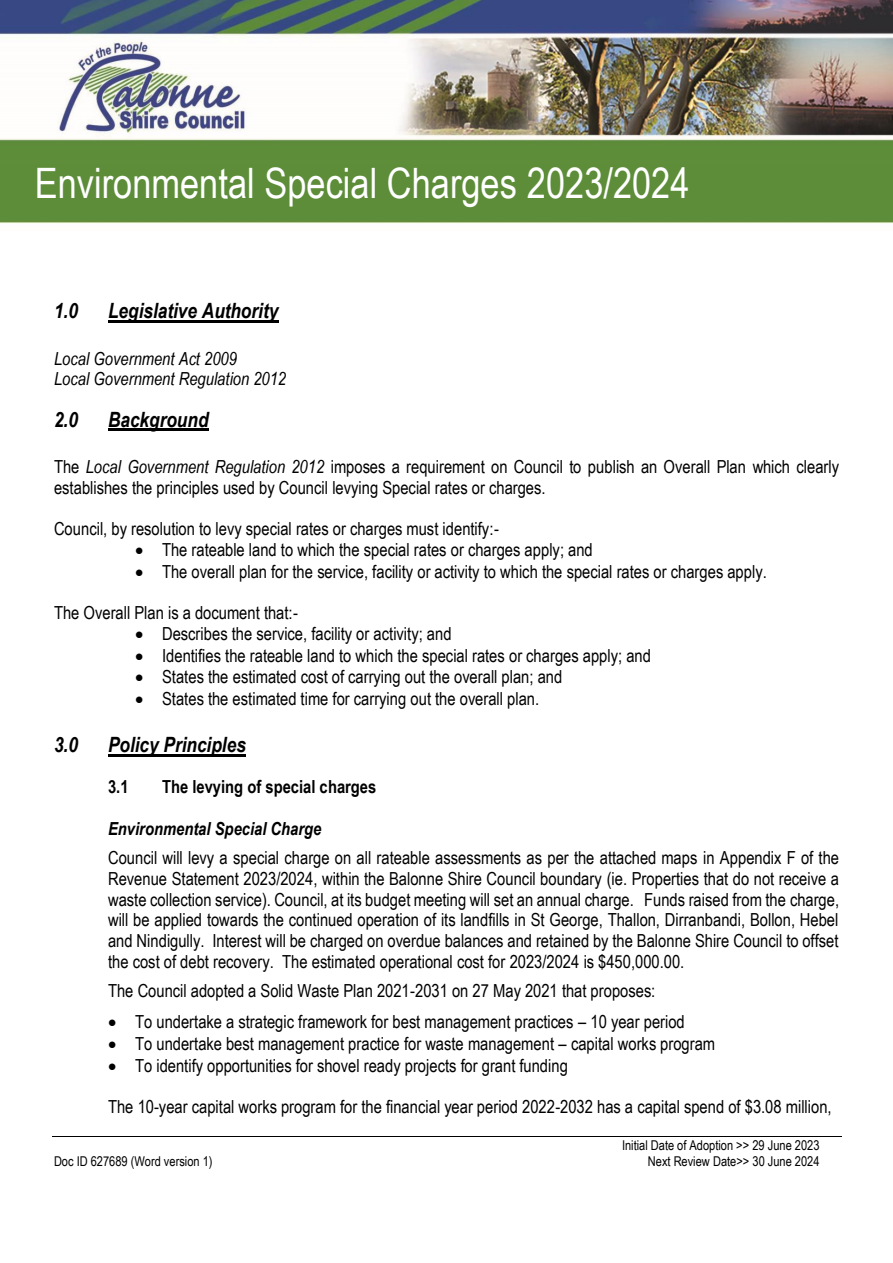
<style>
.page{position:relative;width:893px;height:1263px;background:#fff}
.page>*{position:absolute;margin:0;border:0;box-sizing:border-box;transform-origin:0 0}
.t1{font:42px "Arial Narrow";color:#fff}
.t2{font:italic 700 21px "Arial Narrow";color:#000}
.t3{font:18px/20.7px "Arial Narrow";color:#000}
.t4{font:italic 18px "Arial Narrow";color:#000}
.t5{font:700 18px "Arial Narrow";color:#000}
.t6{font:italic 700 18px "Arial Narrow";color:#000}
.t7{font:13.5px "Arial Narrow";color:#000}
.s1{font-style:italic}
</style>
<div class="page">
<hr style="left:52px;top:1136px;width:789px;height:1px;background:#000">
<img style="left:0;top:0;width:893px;height:224px">
<hr style="left:108px;top:320px;width:170px;height:2px;background:#000">
<hr style="left:108px;top:429px;width:100px;height:2px;background:#000">
<hr style="left:108px;top:754px;width:138px;height:2px;background:#000">
<h1 class="t1" style="left:35px;top:158px;width:656px">Environmental Special Charges 2023/2024</h1>
<h1 class="t2" style="left:54px;top:298px;width:25px">1.0</h1>
<h1 class="t2" style="left:108px;top:298px;width:172px">Legislative Authority</h1>
<p class="t4" style="left:54px;top:348px;width:184px">Local Government Act 2009</p>
<p class="t4" style="left:54px;top:368px;width:234px">Local Government Regulation 2012</p>
<h1 class="t2" style="left:54px;top:407px;width:25px">2.0</h1>
<h1 class="t2" style="left:108px;top:407px;width:102px">Background</h1>
<p class="t3" style="left:54px;top:456px;width:787px">The <span class="s1">Local Government Regulation 2012</span> imposes a requirement on Council to publish an Overall Plan which clearly establishes the principles used by Council levying Special rates or charges.</p>
<p class="t3" style="left:54px;top:518px;width:446px">Council, by resolution to levy special rates or charges must identify:-</p>
<p class="t3" style="left:135px;top:539px;width:459px">• The rateable land to which the special rates or charges apply; and</p>
<p class="t3" style="left:135px;top:561px;width:633px">• The overall plan for the service, facility or activity to which the special rates or charges apply.</p>
<p class="t3" style="left:54px;top:602px;width:245px">The Overall Plan is a document that:-</p>
<p class="t3" style="left:135px;top:623px;width:318px">• Describes the service, facility or activity; and</p>
<p class="t3" style="left:135px;top:645px;width:517px">• Identifies the rateable land to which the special rates or charges apply; and</p>
<p class="t3" style="left:135px;top:666px;width:429px">• States the estimated cost of carrying out the overall plan; and</p>
<p class="t3" style="left:135px;top:688px;width:406px">• States the estimated time for carrying out the overall plan.</p>
<p class="t2" style="left:54px;top:732px;width:25px">3.0</p>
<p class="t2" style="left:108px;top:732px;width:139px">Policy Principles</p>
<p class="t5" style="left:108px;top:777px;width:22px">3.1</p>
<p class="t5" style="left:162px;top:777px;width:216px">The levying of special charges</p>
<p class="t6" style="left:108px;top:818px;width:215px">Environmental Special Charge</p>
<p class="t3" style="left:108px;top:847px;width:733px;text-align:justify">Council will levy a special charge on all rateable assessments as per the attached maps in Appendix F of the Revenue Statement 2023/2024, within the Balonne Shire Council boundary (ie. Properties that do not receive a waste collection service). Council, at its budget meeting will set an annual charge. Funds raised from the charge, will be applied towards the continued operation of its landfills in St George, Thallon, Dirranbandi, Bollon, Hebel and Nindigully. Interest will be charged on overdue balances and retained by the Balonne Shire Council to offset the cost of debt recovery. The estimated operational cost for 2023/2024 is $450,000.00.</p>
<p class="t3" style="left:108px;top:980px;width:549px">The Council adopted a Solid Waste Plan 2021-2031 on 27 May 2021 that proposes:</p>
<p class="t3" style="left:108px;top:1011px;width:578px">• To undertake a strategic framework for best management practices – 10 year period</p>
<p class="t3" style="left:108px;top:1033px;width:609px">• To undertake best management practice for waste management – capital works program</p>
<p class="t3" style="left:108px;top:1055px;width:461px">• To identify opportunities for shovel ready projects for grant funding</p>
<p class="t3" style="left:108px;top:1096px;width:725px">The 10-year capital works program for the financial year period 2022-2032 has a capital spend of $3.08 million,</p>
<p class="t7" style="left:622px;top:1138px;width:199px">Initial Date of Adoption &gt;&gt; 29 June 2023</p>
<p class="t7" style="left:54px;top:1153px;width:160px">Doc ID 627689 (Word version 1)</p>
<p class="t7" style="left:648px;top:1153px;width:173px">Next Review Date&gt;&gt; 30 June 2024</p>
</div>
